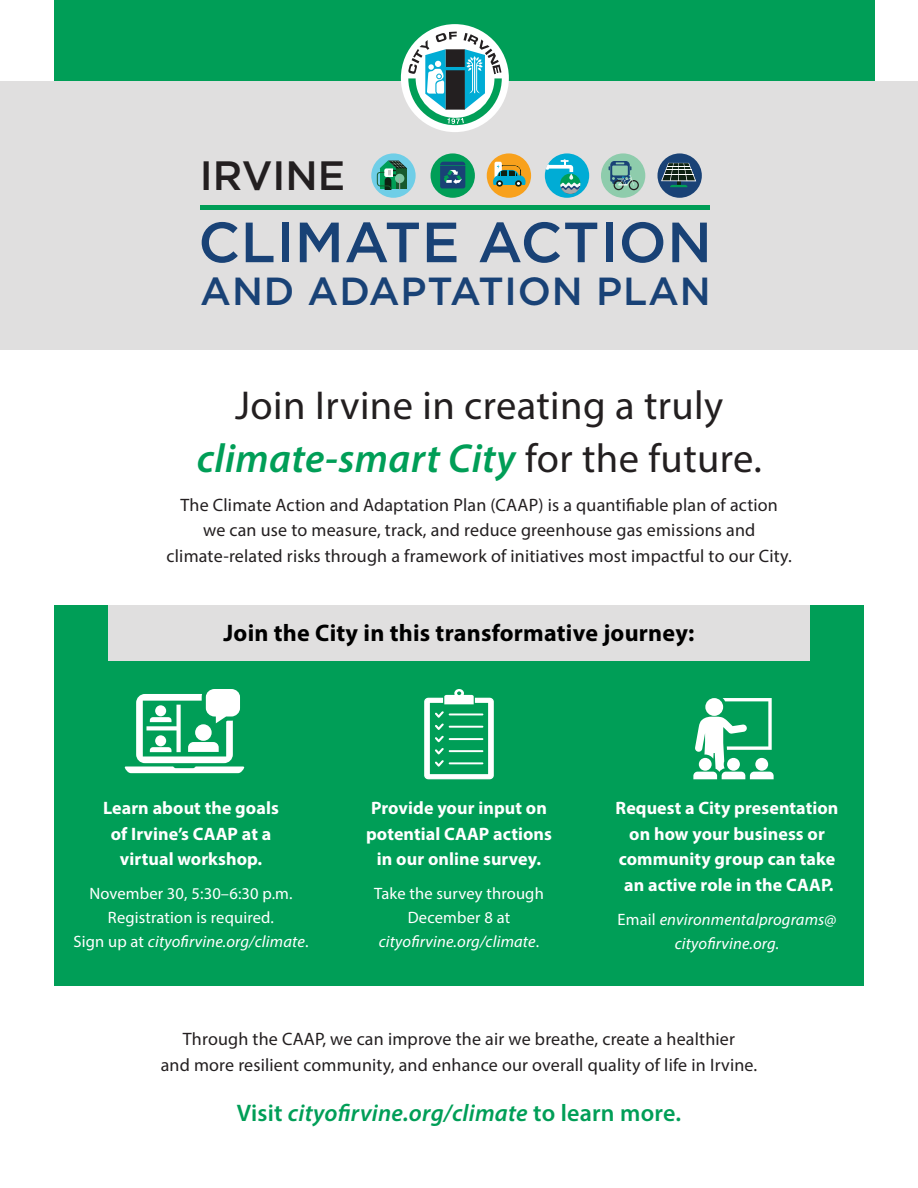
<style>
.page{position:relative;width:918px;height:1188px;background:#fff}
.page>*{position:absolute;margin:0;border:0;box-sizing:border-box;transform-origin:0 0}
.t1{font:500 56.55px "Gotham";letter-spacing:.01em;color:#194276}
.t2{font:500 40.95px "Gotham";color:#231f20}
.t3{font:italic 600 40.5px "Myriad Pro";letter-spacing:.01em;color:#009e57}
.t4{font:40.5px "Myriad Pro";letter-spacing:.01em;color:#231f20}
.t5{font:500 39.15px "Gotham";letter-spacing:.02em;color:#194276}
.t6{font:italic 600 24px "Myriad Pro";letter-spacing:.01em;color:#009e57}
.t7{font:700 24px "Myriad Pro";letter-spacing:.01em;color:#000}
.body{font:18px/25.5px "Myriad Pro";letter-spacing:.01em;color:#231f20;text-align:center}
.info_1{font:700 18px/25.5px "Myriad Pro";letter-spacing:.005em;color:#fff;text-align:center}
.info_2{font:16.5px/24px "Myriad Pro";letter-spacing:.01em;color:#fff;text-align:center}
.info_2-2{font:italic 16.5px/24px "Myriad Pro";letter-spacing:.01em;color:#fff;text-align:center}
.s1{font-weight:400;font-style:normal;color:#231f20}
.s2{font-style:italic}
.s3{font-style:normal}
</style>
<div class="page">
<div style="left:54px;top:605px;width:810px;height:381px;background:#009e57"></div>
<div style="left:54px;top:0;width:821px;height:318px;background:#009e57"></div>
<div style="left:0;top:81px;width:918px;height:269px;background:#e0dfdf"></div>
<div style="left:200px;top:205px;width:510px;height:5px;background:#009e57"></div>
<div style="left:431px;top:153px;width:44px;height:45px;background:#009e57;border-radius:50%"></div>
<div style="left:487px;top:153px;width:44px;height:45px;background:#f8a11c;border-radius:50%"></div>
<div style="left:601px;top:153px;width:44px;height:45px;background:#8eccac;border-radius:50%"></div>
<svg style="left:440px;top:162px;width:25px;height:26px"></svg>
<svg style="left:609px;top:161px;width:30px;height:29px"></svg>
<div style="left:495px;top:162px;width:7px;height:19px;background:#fff;border-radius:2px"></div>
<svg style="left:493px;top:164px;width:33px;height:21px"></svg>
<div style="left:658px;top:153px;width:44px;height:45px;background:#194276;border-radius:50%"></div>
<div style="left:371px;top:153px;width:45px;height:45px;background:#6fcee7;border-radius:50%"></div>
<svg style="left:661px;top:163px;width:35px;height:24px"></svg>
<svg style="left:377px;top:161px;width:30px;height:29px"></svg>
<div style="left:545px;top:153px;width:44px;height:45px;background:#00acd5;border-radius:50%"></div>
<svg style="left:545px;top:159px;width:35px;height:35px"></svg>
<div style="left:401px;top:24px;width:108px;height:108px;background:#fff;border-radius:50%"></div>
<svg style="left:408px;top:32px;width:94px;height:93px"></svg>
<svg style="left:125px;top:689px;width:119px;height:84px"></svg>
<svg style="left:693px;top:698px;width:81px;height:81px"></svg>
<svg style="left:424px;top:689px;width:70px;height:91px"></svg>
<div style="left:108px;top:605px;width:702px;height:56px;background:#e0dfdf"></div>
<p class="t2" style="left:200px;top:149px;width:147px">IRVINE</p>
<p class="t1" style="left:198px;top:205px;width:515px">CLIMATE ACTION</p>
<p class="t5" style="left:200px;top:265px;width:512px">AND ADAPTATION PLAN</p>
<p class="t4" style="left:235px;top:381px;width:490px">Join Irvine in creating a truly</p>
<p class="t3" style="left:197px;top:433px;width:566px">climate-smart City <span class="s1">for the future.</span></p>
<p class="body" style="left:167px;top:492px;width:627px">The Climate Action and Adaptation Plan (CAAP) is a quantifiable plan of action<br>we can use to measure, track, and reduce greenhouse gas emissions and climate-related risks through a framework of initiatives most impactful to our City.</p>
<p class="t7" style="left:224px;top:617px;width:472px">Join the City in this transformative journey:</p>
<p class="info_1" style="left:103px;top:795px;width:177px">Learn about the goals of Irvine’s CAAP at a virtual workshop.</p>
<p class="info_2" style="left:74px;top:882px;width:236px">November 30, 5:30–6:30 p.m.<br>Registration is required.<br>Sign up at <span class="s2">cityofirvine.org/climate</span>.</p>
<p class="info_1" style="left:366px;top:795px;width:187px">Provide your input on potential CAAP actions in our online survey.</p>
<p class="info_2" style="left:374px;top:882px;width:171px">Take the survey through<br>December 8 at <span class="s2">cityofirvine.org/climate</span>.</p>
<p class="info_1" style="left:616px;top:795px;width:224px">Request a City presentation on how your business or community group can take an active role in the CAAP.</p>
<p class="info_2-2" style="left:618px;top:907px;width:220px"><span class="s3">Email</span> environmentalprograms@ cityofirvine.org.</p>
<p class="body" style="left:161px;top:1026px;width:598px">Through the CAAP, we can improve the air we breathe, create a healthier<br>and more resilient community, and enhance our overall quality of life in Irvine.</p>
<p class="t6" style="left:237px;top:1098px;width:446px"><span class="s3">Visit</span> cityofirvine.org/climate <span class="s3">to learn more.</span></p>
</div>
